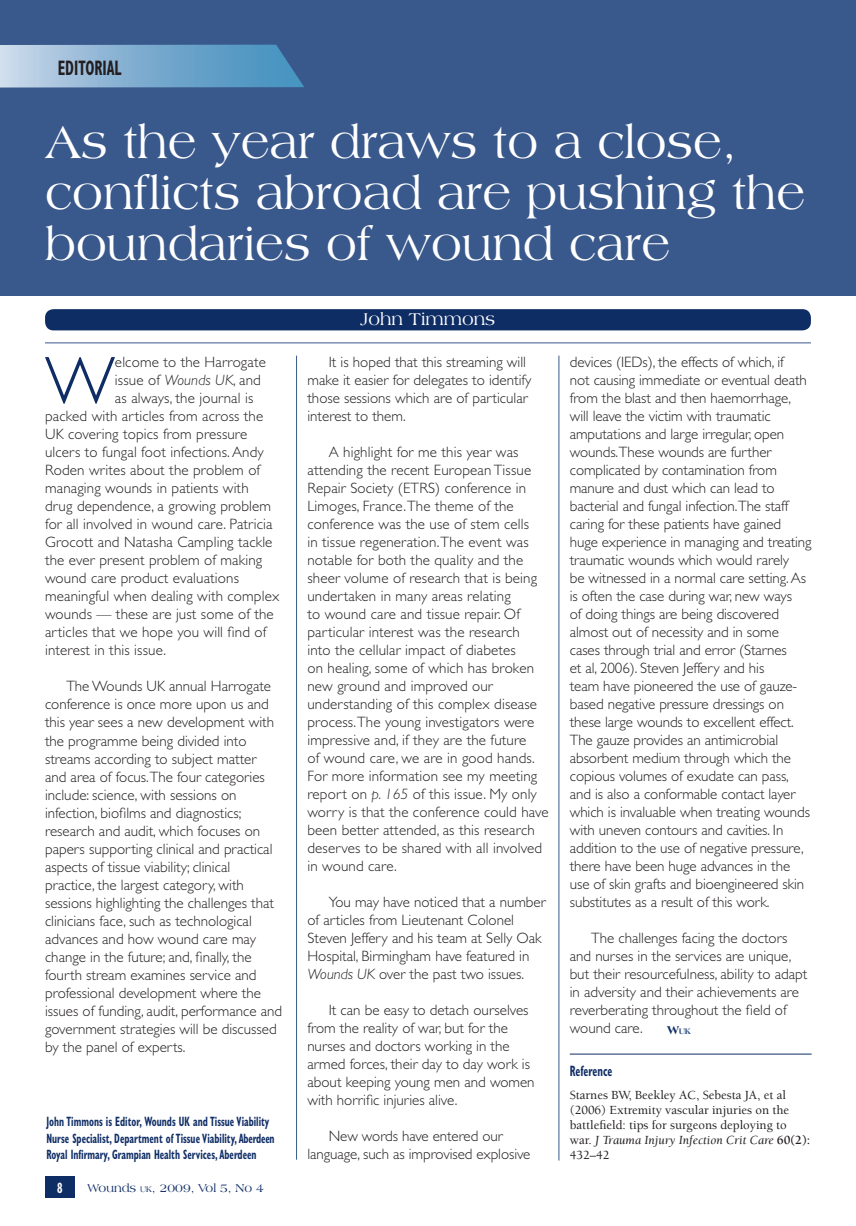
<style>
.page{position:relative;width:856px;height:1226px;background:#fff}
.page>*{position:absolute;margin:0;border:0;box-sizing:border-box;transform-origin:0 0}
.Bodytext{font:300 67.8px "Gill Sans";color:#0f2d65}
.t1{font:48px/51px "Americana BT";color:#fff}
.t2{font:700 condensed 21px "Gill Sans";color:#231f20;scale:.7 1}
.t3{font:18px "Americana BT";color:#fff}
.Bodytext-2{font:300 15px/18px "Gill Sans";color:#231f20}
.A-head{font:700 condensed 15px "Gill Sans";color:#0f2d65;scale:.7 1}
.t4{font:700 condensed 15px "Gill Sans";color:#fff;scale:.7 1}
.Author_details{font:700 condensed 13.5px/16.5px "Gill Sans";color:#0f2d65;scale:.7 1}
.Ref_body{font:500 12.75px/15px "Berkeley";color:#231f20}
.t5{font:12px "Americana BT";color:#0f2d65}
.t6{font:800 8.4px "Americana BT";color:#39588b}
.s1{font-style:italic}
.s2{font-size:8.4px}
.s3{font-weight:400;font-style:italic}
.s4{font-weight:700}
.s5{font-size:12px;color:#0f2d65}
</style>
<div class="page">
<div style="left:0;top:0;width:855px;height:296px;background:#39588b"></div>
<hr style="left:45px;top:342px;width:765px;height:1px;background:#39588b">
<div style="left:45px;top:309px;width:765px;height:21px;background:#0f2d65;border-radius:9px"></div>
<div style="left:45px;top:1176px;width:30px;height:21px;background:#0f2d65"></div>
<svg style="left:0;top:45px;width:304px;height:43px;background:#7daacd"></svg>
<hr style="left:569px;top:1053px;width:242px;height:1px;background:#0f2d65">
<hr style="left:558px;top:355px;width:1px;height:805px;background:#39588b">
<hr style="left:296px;top:355px;width:1px;height:804px;background:#39588b">
<p class="t2" style="left:58px;top:55px;width:93px">EDITORIAL</p>
<p class="t1" style="left:45px;top:116px;width:761px">As the year draws to a close, conflicts abroad are pushing the boundaries of wound care</p>
<p class="Bodytext" style="left:45px;top:342px;width:71px">W</p>
<p class="Bodytext-2" style="left:115px;top:353px;width:152px">elcome to the Harrogate</p>
<p class="Bodytext-2" style="left:115px;top:371px;width:147px">issue of <span class="s1">Wounds UK</span>, and</p>
<p class="Bodytext-2" style="left:115px;top:389px;width:140px">as always, the journal is</p>
<p class="Bodytext-2" style="left:45px;top:407px;width:220px">packed with articles from across the</p>
<p class="Bodytext-2" style="left:45px;top:425px;width:204px">UK covering topics from pressure</p>
<p class="Bodytext-2" style="left:45px;top:443px;width:220px">ulcers to fungal foot infections. Andy</p>
<p class="Bodytext-2" style="left:45px;top:461px;width:217px">Roden writes about the problem of</p>
<p class="Bodytext-2" style="left:45px;top:479px;width:205px">managing wounds in patients with</p>
<p class="Bodytext-2" style="left:45px;top:497px;width:227px">drug dependence, a growing problem</p>
<p class="Bodytext-2" style="left:45px;top:515px;width:229px">for all involved in wound care. Patricia</p>
<p class="Bodytext-2" style="left:45px;top:533px;width:229px">Grocott and Natasha Campling tackle</p>
<p class="Bodytext-2" style="left:45px;top:551px;width:219px">the ever present problem of making</p>
<p class="Bodytext-2" style="left:45px;top:569px;width:195px">wound care product evaluations</p>
<p class="Bodytext-2" style="left:45px;top:587px;width:236px">meaningful when dealing with complex</p>
<p class="Bodytext-2" style="left:45px;top:605px;width:230px">wounds — these are just some of the</p>
<p class="Bodytext-2" style="left:45px;top:623px;width:223px">articles that we hope you will find of</p>
<p class="Bodytext-2" style="left:45px;top:641px;width:122px">interest in this issue.</p>
<p class="Bodytext-2" style="left:45px;top:677px;width:238px;text-indent:21px">The Wounds UK annual Harrogate conference is once more upon us and this year sees a new development with the programme being divided into streams according to subject matter<br>and area of focus.The four categories include: science, with sessions on infection, biofilms and diagnostics; research and audit, which focuses on papers supporting clinical and practical aspects of tissue viability; clinical practice, the largest category, with sessions highlighting the challenges that clinicians face, such as technological advances and how wound care may change in the future; and, finally, the fourth stream examines service and professional development where the issues of funding, audit, performance and government strategies will be discussed by the panel of experts.</p>
<p class="Author_details" style="left:46px;top:1112px;width:327px">John Timmons is Editor, Wounds UK and Tissue Viability<br>Nurse Specialist, Department of Tissue Viability, Aberdeen<br>Royal Infirmary, Grampian Health Services, Aberdeen</p>
<p class="t4" style="left:57px;top:1178px;width:9px">8</p>
<p class="t5" style="left:88px;top:1180px;width:178px">Wounds <span class="s2">uk</span>, 2009, Vol 5, No 4</p>
<p class="t3" style="left:360px;top:308px;width:136px">John Timmons</p>
<p class="Bodytext-2" style="left:307px;top:353px;width:225px;text-indent:21px">It is hoped that this streaming will make it easier for delegates to identify those sessions which are of particular interest to them.</p>
<p class="Bodytext-2" style="left:307px;top:443px;width:242px;text-indent:21px">A highlight for me this year was attending the recent European Tissue Repair Society (ETRS) conference in Limoges, France. The theme of the conference was the use of stem cells<br>in tissue regeneration. The event was notable for both the quality and the sheer volume of research that is being undertaken in many areas relating<br>to wound care and tissue repair. Of particular interest was the research<br>into the cellular impact of diabetes<br>on healing, some of which has broken new ground and improved our understanding of this complex disease process. The young investigators were impressive and, if they are the future<br>of wound care, we are in good hands.<br>For more information see my meeting report on <span class="s1">p. 165</span> of this issue. My only worry is that the conference could have been better attended, as this research deserves to be shared with all involved in wound care.</p>
<p class="Bodytext-2" style="left:307px;top:893px;width:240px;text-indent:21px">You may have noticed that a number of articles from Lieutenant Colonel Steven Jeffery and his team at Selly Oak Hospital, Birmingham have featured in <span class="s1">Wounds UK</span> over the past two issues.</p>
<p class="Bodytext-2" style="left:307px;top:1001px;width:229px;text-indent:21px">It can be easy to detach ourselves from the reality of war, but for the nurses and doctors working in the armed forces, their day to day work is about keeping young men and women with horrific injuries alive.</p>
<p class="Bodytext-2" style="left:307px;top:1127px;width:224px;text-align:center">New words have entered our language, such as improvised explosive</p>
<p class="Bodytext-2" style="left:569px;top:353px;width:243px">devices (IEDs), the effects of which, if<br>not causing immediate or eventual death from the blast and then haemorrhage, will leave the victim with traumatic amputations and large irregular, open wounds.These wounds are further complicated by contamination from manure and dust which can lead to bacterial and fungal infection.The staff caring for these patients have gained huge experience in managing and treating traumatic wounds which would rarely<br>be witnessed in a normal care setting. As is often the case during war, new ways<br>of doing things are being discovered almost out of necessity and in some cases through trial and error (Starnes<br>et al, 2006). Steven Jeffery and his<br>team have pioneered the use of gauze&shy;based negative pressure dressings on these large wounds to excellent effect.<br>The gauze provides an antimicrobial absorbent medium through which the copious volumes of exudate can pass, and is also a conformable contact layer which is invaluable when treating wounds with uneven contours and cavities. In addition to the use of negative pressure, there have been huge advances in the use of skin grafts and bioengineered skin substitutes as a result of this work.</p>
<p class="Bodytext-2" style="left:569px;top:929px;width:239px;text-indent:21px">The challenges facing the doctors and nurses in the services are unique, but their resourcefulness, ability to adapt in adversity and their achievements are reverberating throughout the field of wound care.</p>
<p class="A-head" style="left:569px;top:1061px;width:62px">Reference</p>
<p class="Ref_body" style="left:569px;top:1087px;width:242px">Starnes BW, Beekley AC, Sebesta JA, et al (2006) Extremity vascular injuries on the battlefield: tips for surgeons deploying to war. <span class="s3">J Trauma Injury Infection Crit Care</span> <span class="s4">60(2):<br></span>432–42</p>
<p class="t6" style="left:667px;top:1026px;width:25px"><span class="s5">W</span>uk</p>
</div>
